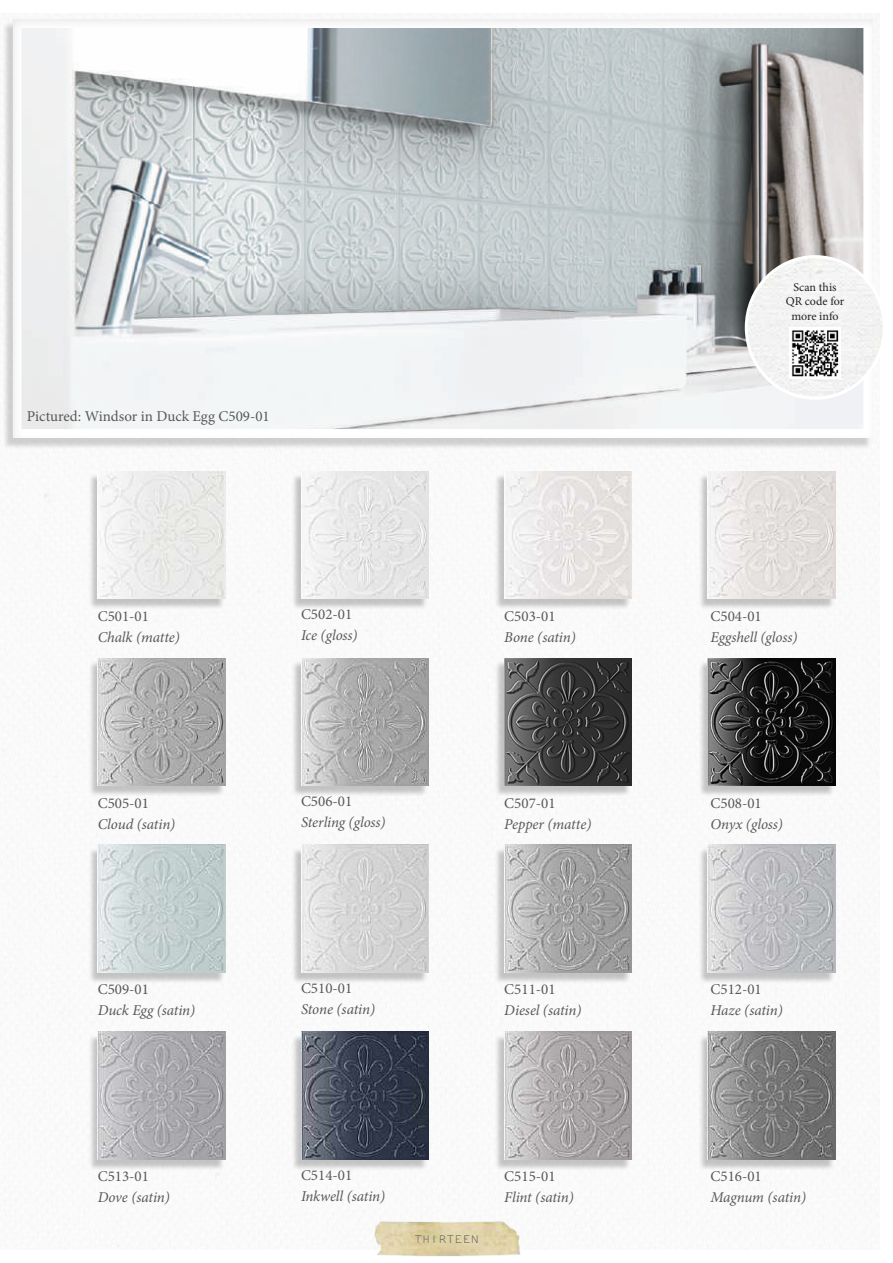
<style>
.page{position:relative;width:893px;height:1263px;background:#fff}
.page>*{position:absolute;margin:0;border:0;box-sizing:border-box;transform-origin:0 0}
.t1{font:italic 15px "Minion Pro";letter-spacing:-.01em;color:#57585a}
.t2{font:15px "Minion Pro";color:#57585a}
.t3{font:13.5px "Not Courier Sans";color:#57585a}
.t4{font:12px/14.4px "Minion Pro";color:#231f20;text-align:center}
</style>
<div class="page">
<img style="left:374px;top:1220px;width:147px;height:37px">
<div style="left:3px;top:21px;width:869px;height:428px;background:#231f20;opacity:.2"></div>
<div style="left:12px;top:17px;width:861px;height:422px;background:#231f20;opacity:.1"></div>
<img style="left:746px;top:257px;width:136px;height:141px">
<div style="left:745px;top:255px;width:141px;height:145px;border:3px solid #fff;border-radius:50%"></div>
<img style="left:790px;top:328px;width:51px;height:51px">
<div style="left:88px;top:473px;width:136px;height:137px;background:#231f20;opacity:.25"></div>
<img style="left:98px;top:471px;width:127px;height:128px">
<div style="left:494px;top:473px;width:137px;height:137px;background:#231f20;opacity:.25"></div>
<img style="left:504px;top:471px;width:128px;height:128px">
<div style="left:291px;top:473px;width:137px;height:137px;background:#231f20;opacity:.25"></div>
<img style="left:301px;top:471px;width:128px;height:128px">
<div style="left:698px;top:473px;width:136px;height:137px;background:#231f20;opacity:.25"></div>
<img style="left:708px;top:471px;width:127px;height:128px">
<div style="left:88px;top:847px;width:136px;height:137px;background:#231f20;opacity:.25"></div>
<img style="left:98px;top:845px;width:127px;height:127px">
<div style="left:494px;top:847px;width:137px;height:137px;background:#231f20;opacity:.25"></div>
<img style="left:504px;top:845px;width:128px;height:127px">
<div style="left:291px;top:847px;width:137px;height:137px;background:#231f20;opacity:.25"></div>
<img style="left:301px;top:845px;width:128px;height:127px">
<div style="left:698px;top:847px;width:136px;height:137px;background:#231f20;opacity:.25"></div>
<img style="left:708px;top:845px;width:127px;height:127px">
<div style="left:88px;top:660px;width:136px;height:137px;background:#231f20;opacity:.25"></div>
<img style="left:98px;top:658px;width:127px;height:128px">
<div style="left:494px;top:660px;width:137px;height:137px;background:#231f20;opacity:.25"></div>
<img style="left:504px;top:658px;width:128px;height:128px">
<div style="left:291px;top:660px;width:137px;height:137px;background:#231f20;opacity:.25"></div>
<img style="left:301px;top:658px;width:128px;height:128px">
<div style="left:698px;top:660px;width:136px;height:137px;background:#231f20;opacity:.25"></div>
<img style="left:708px;top:658px;width:127px;height:128px">
<div style="left:88px;top:1034px;width:136px;height:136px;background:#231f20;opacity:.25"></div>
<img style="left:98px;top:1032px;width:127px;height:127px">
<div style="left:494px;top:1034px;width:137px;height:136px;background:#231f20;opacity:.25"></div>
<img style="left:504px;top:1032px;width:128px;height:127px">
<div style="left:291px;top:1034px;width:137px;height:136px;background:#231f20;opacity:.25"></div>
<img style="left:301px;top:1032px;width:128px;height:127px">
<div style="left:698px;top:1034px;width:136px;height:136px;background:#231f20;opacity:.25"></div>
<img style="left:708px;top:1032px;width:127px;height:127px">
<p class="t4" style="left:786px;top:280px;width:60px">Scan this<br>QR code for more info</p>
<p class="t2" style="left:27px;top:406px;width:244px">Pictured: Windsor in Duck Egg C509-01</p>
<p class="t2" style="left:98px;top:606px;width:53px">C501-01</p>
<p class="t1" style="left:98px;top:627px;width:84px">Chalk (matte)</p>
<p class="t2" style="left:301px;top:604px;width:53px">C502-01</p>
<p class="t1" style="left:301px;top:625px;width:58px">Ice (gloss)</p>
<p class="t2" style="left:504px;top:606px;width:53px">C503-01</p>
<p class="t1" style="left:504px;top:627px;width:73px">Bone (satin)</p>
<p class="t2" style="left:710px;top:606px;width:53px">C504-01</p>
<p class="t1" style="left:710px;top:627px;width:88px">Eggshell (gloss)</p>
<p class="t2" style="left:98px;top:793px;width:53px">C505-01</p>
<p class="t1" style="left:98px;top:813px;width:79px">Cloud (satin)</p>
<p class="t2" style="left:301px;top:791px;width:53px">C506-01</p>
<p class="t1" style="left:301px;top:812px;width:86px">Sterling (gloss)</p>
<p class="t2" style="left:504px;top:793px;width:53px">C507-01</p>
<p class="t1" style="left:504px;top:813px;width:89px">Pepper (matte)</p>
<p class="t2" style="left:710px;top:793px;width:53px">C508-01</p>
<p class="t1" style="left:710px;top:813px;width:74px">Onyx (gloss)</p>
<p class="t2" style="left:98px;top:979px;width:53px">C509-01</p>
<p class="t1" style="left:98px;top:1000px;width:99px">Duck Egg (satin)</p>
<p class="t2" style="left:301px;top:978px;width:53px">C510-01</p>
<p class="t1" style="left:301px;top:999px;width:76px">Stone (satin)</p>
<p class="t2" style="left:504px;top:979px;width:53px">C511-01</p>
<p class="t1" style="left:504px;top:1000px;width:79px">Diesel (satin)</p>
<p class="t2" style="left:710px;top:979px;width:53px">C512-01</p>
<p class="t1" style="left:710px;top:1000px;width:74px">Haze (satin)</p>
<p class="t2" style="left:98px;top:1166px;width:53px">C513-01</p>
<p class="t1" style="left:98px;top:1187px;width:74px">Dove (satin)</p>
<p class="t2" style="left:301px;top:1165px;width:53px">C514-01</p>
<p class="t1" style="left:301px;top:1186px;width:86px">Inkwell (satin)</p>
<p class="t2" style="left:504px;top:1166px;width:53px">C515-01</p>
<p class="t1" style="left:504px;top:1187px;width:71px">Flint (satin)</p>
<p class="t2" style="left:710px;top:1166px;width:53px">C516-01</p>
<p class="t1" style="left:710px;top:1187px;width:97px">Magnum (satin)</p>
<p class="t3" style="left:414px;top:1230px;width:66px">THIRTEEN</p>
</div>
